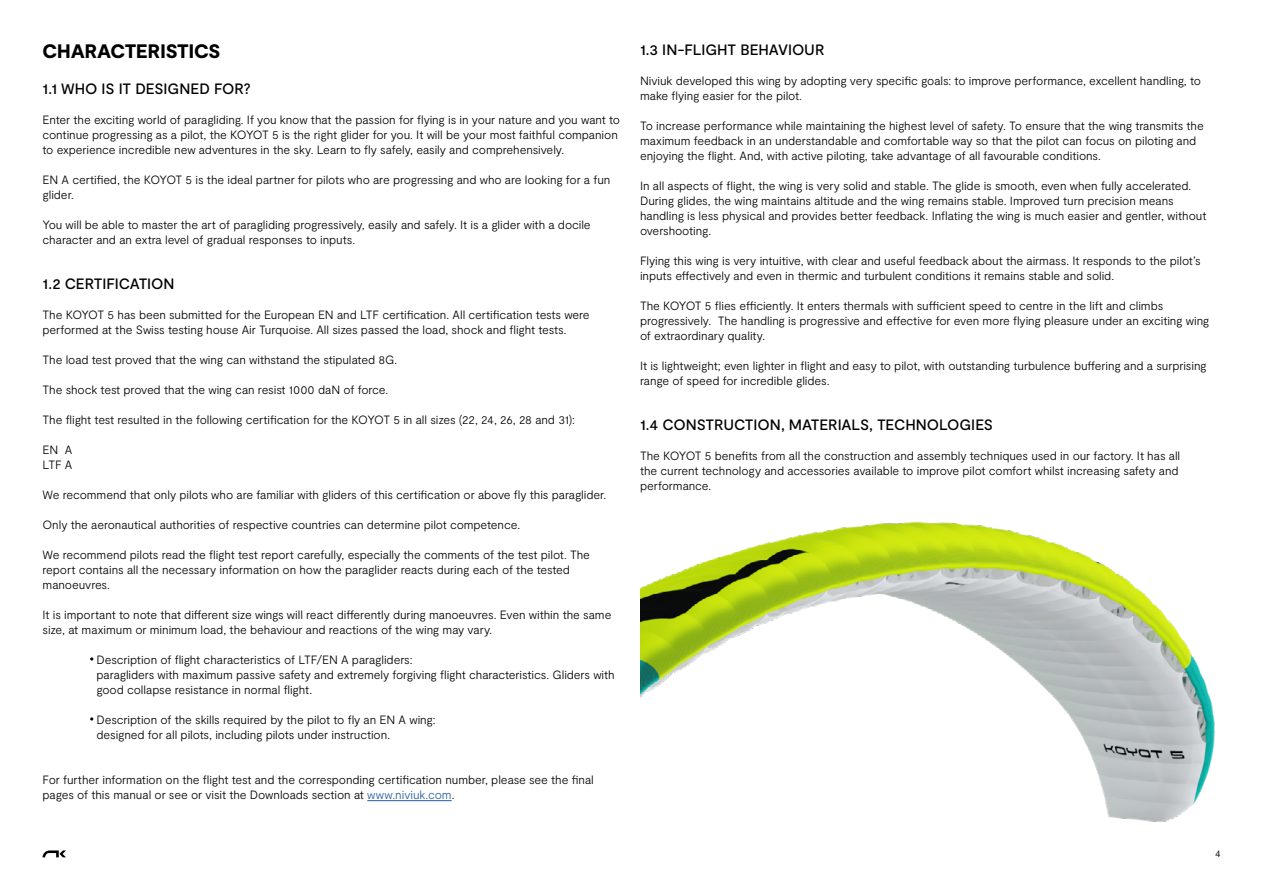
<style>
.page{position:relative;width:1263px;height:893px;background:#fff}
.page>*{position:absolute;margin:0;border:0;box-sizing:border-box;transform-origin:0 0}
.t1{font:900 19.5px "Moderat";letter-spacing:-.005em;color:#000}
.t2{font:500 15px "Moderat";letter-spacing:-.005em;color:#000}
.t3{font:300 12px/15px "Moderat";letter-spacing:-.01em;color:#000}
.t4{font:9px "Helvetica Neue LT Std";color:#000}
.s1{color:#245d9c}
</style>
<div class="page">
<hr style="left:367px;top:800px;width:85px;height:1px;background:#245d9c">
<img style="left:640px;top:521px;width:575px;height:301px">
<svg style="left:90px;top:657px;width:3px;height:4px"></svg>
<svg style="left:43px;top:850px;width:23px;height:7px"></svg>
<h1 class="t1" style="left:43px;top:40px;width:180px">CHARACTERISTICS</h1>
<p class="t2" style="left:43px;top:80px;width:210px">1.1 WHO IS IT DESIGNED FOR?</p>
<p class="t3" style="left:43px;top:112px;width:579px">Enter the exciting world of paragliding. If you know that the passion for flying is in your nature and you want to continue progressing as a pilot, the KOYOT 5 is the right glider for you. It will be your most faithful companion to experience incredible new adventures in the sky. Learn to fly safely, easily and comprehensively.</p>
<p class="t3" style="left:43px;top:172px;width:569px">EN A certified, the KOYOT 5 is the ideal partner for pilots who are progressing and who are looking for a fun glider.</p>
<p class="t3" style="left:43px;top:217px;width:550px">You will be able to master the art of paragliding progressively, easily and safely. It is a glider with a docile character and an extra level of gradual responses to inputs.</p>
<p class="t2" style="left:43px;top:275px;width:134px">1.2 CERTIFICATION</p>
<p class="t3" style="left:43px;top:307px;width:549px">The KOYOT 5 has been submitted for the European EN and LTF certification. All certification tests were performed at the Swiss testing house Air Turquoise. All sizes passed the load, shock and flight tests.</p>
<p class="t3" style="left:43px;top:352px;width:356px">The load test proved that the wing can withstand the stipulated 8G.</p>
<p class="t3" style="left:43px;top:382px;width:347px">The shock test proved that the wing can resist 1000 daN of force.</p>
<p class="t3" style="left:43px;top:412px;width:534px">The flight test resulted in the following certification for the KOYOT 5 in all sizes (22, 24, 26, 28 and 31):</p>
<p class="t3" style="left:43px;top:442px;width:31px">EN A<br>LTF A</p>
<p class="t3" style="left:43px;top:487px;width:565px">We recommend that only pilots who are familiar with gliders of this certification or above fly this paraglider.</p>
<p class="t3" style="left:43px;top:517px;width:479px">Only the aeronautical authorities of respective countries can determine pilot competence.</p>
<p class="t3" style="left:43px;top:547px;width:549px">We recommend pilots read the flight test report carefully, especially the comments of the test pilot. The report contains all the necessary information on how the paraglider reacts during each of the tested manoeuvres.</p>
<p class="t3" style="left:43px;top:607px;width:570px">It is important to note that different size wings will react differently during manoeuvres. Even within the same size, at maximum or minimum load, the behaviour and reactions of the wing may vary.</p>
<p class="t3" style="left:97px;top:652px;width:520px">Description of flight characteristics of LTF/EN A paragliders:<br>paragliders with maximum passive safety and extremely forgiving flight characteristics. Gliders with good collapse resistance in normal flight.</p>
<p class="t3" style="left:97px;top:712px;width:341px">Description of the skills required by the pilot to fly an EN A wing: designed for all pilots, including pilots under instruction.</p>
<p class="t3" style="left:43px;top:772px;width:553px">For further information on the flight test and the corresponding certification number, please see the final pages of this manual or see or visit the Downloads section at <span class="s1">www.niviuk.com</span>.</p>
<p class="t2" style="left:640px;top:41px;width:186px">1.3 IN-FLIGHT BEHAVIOUR</p>
<p class="t3" style="left:640px;top:73px;width:562px">Niviuk developed this wing by adopting very specific goals: to improve performance, excellent handling, to make flying easier for the pilot.</p>
<p class="t3" style="left:640px;top:118px;width:565px">To increase performance while maintaining the highest level of safety. To ensure that the wing transmits the maximum feedback in an understandable and comfortable way so that the pilot can focus on piloting and enjoying the flight. And, with active piloting, take advantage of all favourable conditions.</p>
<p class="t3" style="left:640px;top:178px;width:568px">In all aspects of flight, the wing is very solid and stable. The glide is smooth, even when fully accelerated.<br>During glides, the wing maintains altitude and the wing remains stable. Improved turn precision means handling is less physical and provides better feedback. Inflating the wing is much easier and gentler, without overshooting.</p>
<p class="t3" style="left:640px;top:253px;width:562px">Flying this wing is very intuitive, with clear and useful feedback about the airmass. It responds to the pilot’s inputs effectively and even in thermic and turbulent conditions it remains stable and solid.</p>
<p class="t3" style="left:640px;top:298px;width:571px">The KOYOT 5 flies efficiently. It enters thermals with sufficient speed to centre in the lift and climbs progressively. The handling is progressive and effective for even more flying pleasure under an exciting wing of extraordinary quality.</p>
<p class="t3" style="left:640px;top:358px;width:568px">It is lightweight; even lighter in flight and easy to pilot, with outstanding turbulence buffering and a surprising range of speed for incredible glides.</p>
<p class="t2" style="left:640px;top:416px;width:355px">1.4 CONSTRUCTION, MATERIALS, TECHNOLOGIES</p>
<p class="t3" style="left:640px;top:448px;width:542px">The KOYOT 5 benefits from all the construction and assembly techniques used in our factory. It has all the current technology and accessories available to improve pilot comfort whilst increasing safety and performance.</p>
<p class="t4" style="left:1215px;top:848px;width:7px">4</p>
</div>
